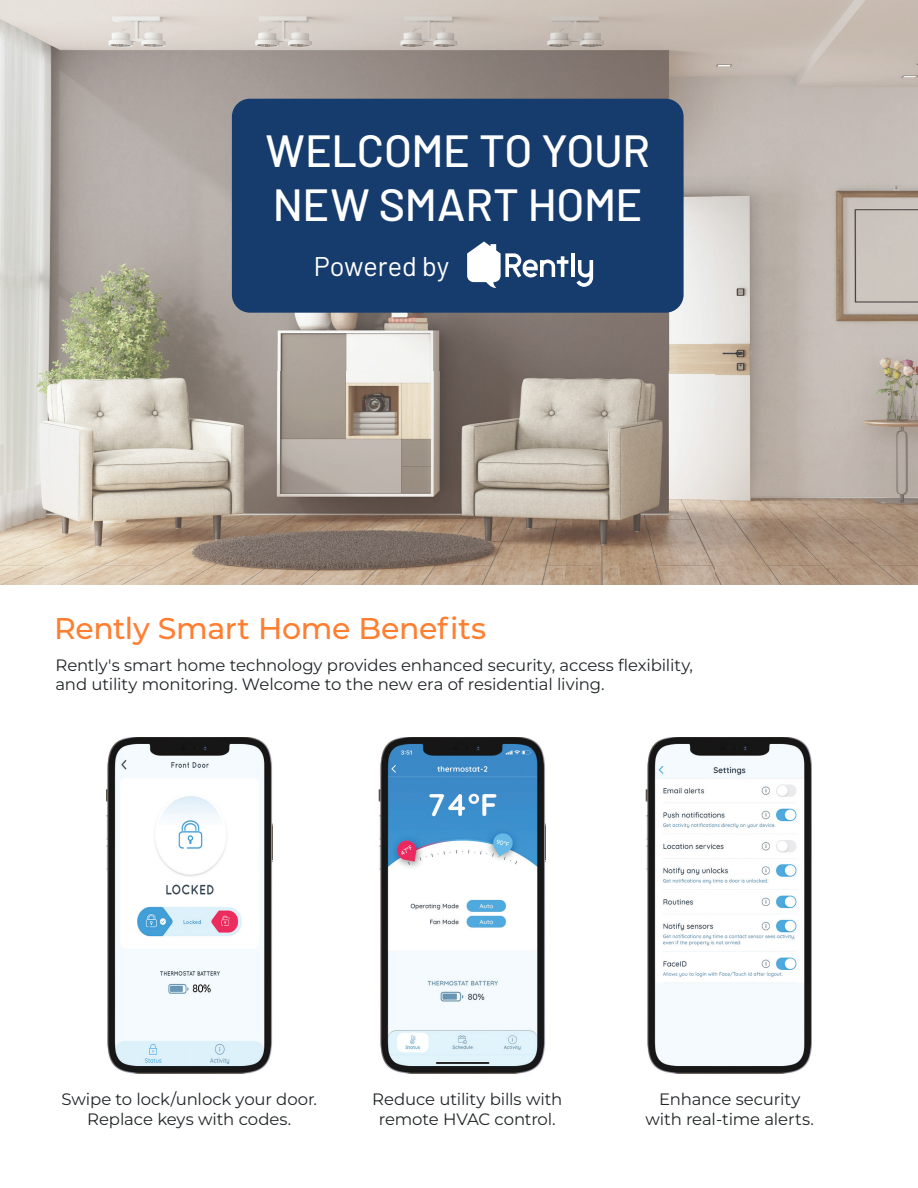
<style>
.page{position:relative;width:918px;height:1188px;background:#fff}
.page>*{position:absolute;margin:0;border:0;box-sizing:border-box;transform-origin:0 0}
.t1{font:500 45px/54px "Barlow";letter-spacing:-.01em;color:#fff}
.t2{font:500 30px "Montserrat";letter-spacing:-.01em;color:#ff7e30}
.t3{font:27px "Barlow";letter-spacing:-.005em;color:#fff}
.t4{font:100 16.5px/19.8px "Montserrat";letter-spacing:-.01em;color:#222628;text-align:center}
</style>
<div class="page">
<img style="left:0;top:0;width:918px;height:585px">
<img style="left:645px;top:737px;width:167px;height:336px">
<img style="left:379px;top:737px;width:166px;height:336px">
<img style="left:106px;top:737px;width:167px;height:336px">
<div style="left:232px;top:99px;width:452px;height:214px;background:#163c6e;border-radius:18px"></div>
<svg style="left:467px;top:242px;width:101px;height:46px"></svg>
<hr style="left:571px;top:253px;width:4px;height:24px;background:#fff">
<svg style="left:576px;top:260px;width:17px;height:27px"></svg>
<h1 class="t1" style="left:266px;top:120px;width:386px">WELCOME TO YOUR<br>NEW SMART HOME</h1>
<h3 class="t3" style="left:314px;top:247px;width:137px">Powered by</h3>
<h2 class="t2" style="left:54px;top:608px;width:434px">Rently Smart Home Benefits</h2>
<p class="t4" style="left:56px;top:654px;width:639px;text-align:left">Rently's smart home technology provides enhanced security, access flexibility, and utility monitoring. Welcome to the new era of residential living.</p>
<p class="t4" style="left:62px;top:1089px;width:257px">Swipe to lock/unlock your door.<br>Replace keys with codes.</p>
<p class="t4" style="left:372px;top:1089px;width:192px">Reduce utility bills with remote HVAC control.</p>
<p class="t4" style="left:645px;top:1089px;width:170px">Enhance security with real-time alerts.</p>
</div>
